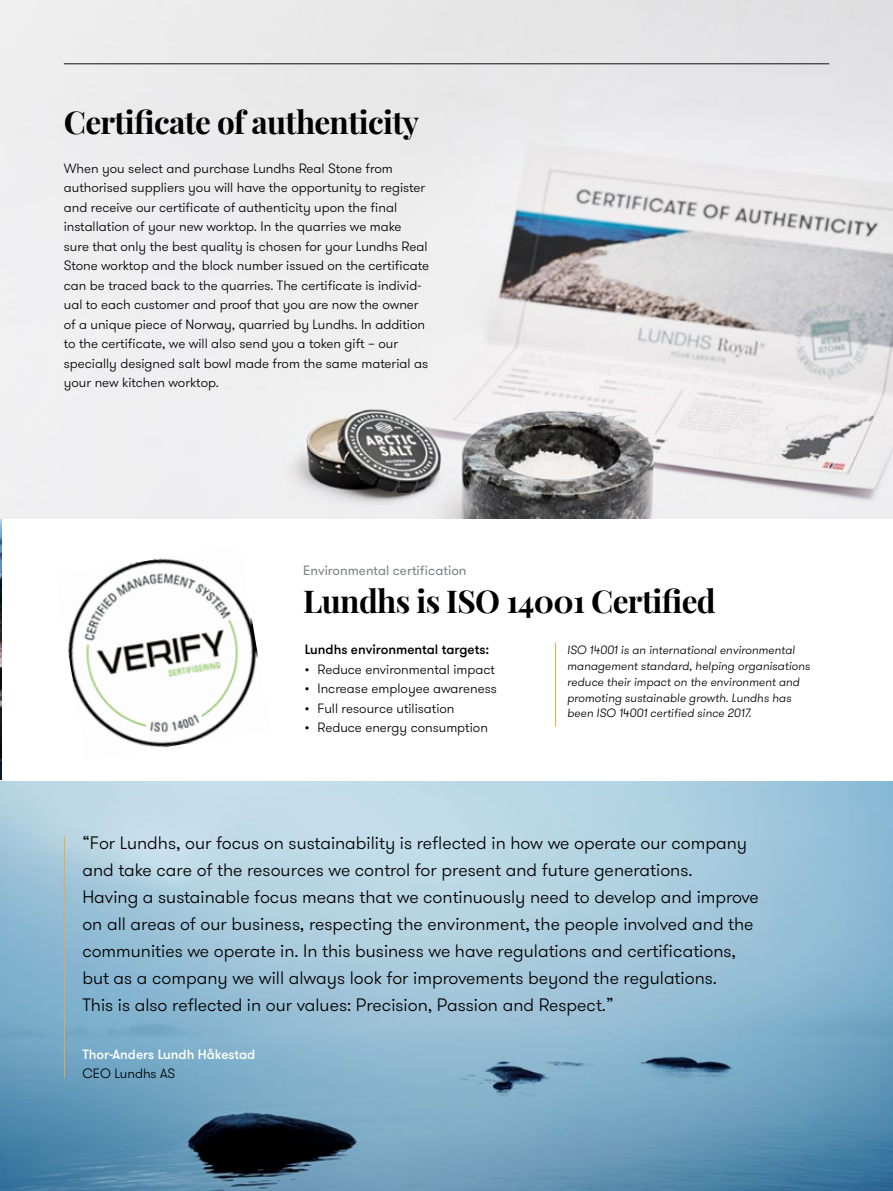
<style>
.page{position:relative;width:893px;height:1191px;background:#fff}
.page>*{position:absolute;margin:0;border:0;box-sizing:border-box;transform-origin:0 0}
.t1{font:700 31.5px "Playfair Display";letter-spacing:-.02em;color:#000}
.t2{font:300 18px/27px "GT Walsheim";color:#000}
.t3{font:300 13.5px/19.5px "GT Walsheim";color:#000}
.t4{font:500 13.5px "GT Walsheim";color:#000}
.t5{font:13.5px "GT Walsheim";color:#808285}
.t6{font:500 13.5px "GT Walsheim";color:#fff}
.t7{font:italic 300 12px/15.8px "GT Walsheim";color:#000}
</style>
<div class="page">
<img style="left:0;top:519px;width:2px;height:260px">
<img style="left:0;top:0;width:893px;height:519px">
<img style="left:0;top:781px;width:893px;height:410px">
<hr style="left:64px;top:63px;width:765px;height:1px;background:#0d1311">
<img style="left:67px;top:558px;width:191px;height:190px">
<hr style="left:64px;top:835px;width:1px;height:243px;background:#e5a951">
<hr style="left:555px;top:642px;width:1px;height:84px;background:#e5a951">
<h1 class="t1" style="left:64px;top:97px;width:357px">Certificate of authenticity</h1>
<p class="t3" style="left:64px;top:159px;width:367px">When you select and purchase Lundhs Real Stone from authorised suppliers you will have the opportunity to register and receive our certificate of authenticity upon the final installation of your new worktop. In the quarries we make sure that only the best quality is chosen for your Lundhs Real Stone worktop and the block number issued on the certificate can be traced back to the quarries. The certificate is individ&shy;ual to each customer and proof that you are now the owner of a unique piece of Norway, quarried by Lundhs. In addition to the certificate, we will also send you a token gift – our specially designed salt bowl made from the same material as your new kitchen worktop.</p>
<p class="t5" style="left:303px;top:562px;width:165px">Environmental certification</p>
<h1 class="t1" style="left:303px;top:576px;width:414px">Lundhs is ISO 14001 Certified</h1>
<p class="t4" style="left:305px;top:641px;width:186px">Lundhs environmental targets:</p>
<p class="t3" style="left:305px;top:659px;width:192px">• Reduce environmental impact</p>
<p class="t3" style="left:305px;top:679px;width:194px">• Increase employee awareness</p>
<p class="t3" style="left:305px;top:698px;width:151px">• Full resource utilisation</p>
<p class="t3" style="left:305px;top:718px;width:185px">• Reduce energy consumption</p>
<p class="t7" style="left:567px;top:642px;width:244px">ISO 14001 is an international environmental management standard, helping organisations reduce their impact on the environment and promoting sustainable growth. Lundhs has been ISO 14001 certified since 2017.</p>
<p class="t2" style="left:82px;top:829px;width:678px">“For Lundhs, our focus on sustainability is reflected in how we operate our company and take care of the resources we control for present and future generations.<br>Having a sustainable focus means that we continuously need to develop and improve on all areas of our business, respecting the environment, the people involved and the communities we operate in. In this business we have regulations and certifications, but as a company we will always look for improvements beyond the regulations.<br>This is also reflected in our values: Precision, Passion and Respect.”</p>
<p class="t6" style="left:82px;top:1045px;width:174px">Thor-Anders Lundh Håkestad</p>
<p class="t3" style="left:82px;top:1064px;width:94px">CEO Lundhs AS</p>
</div>
